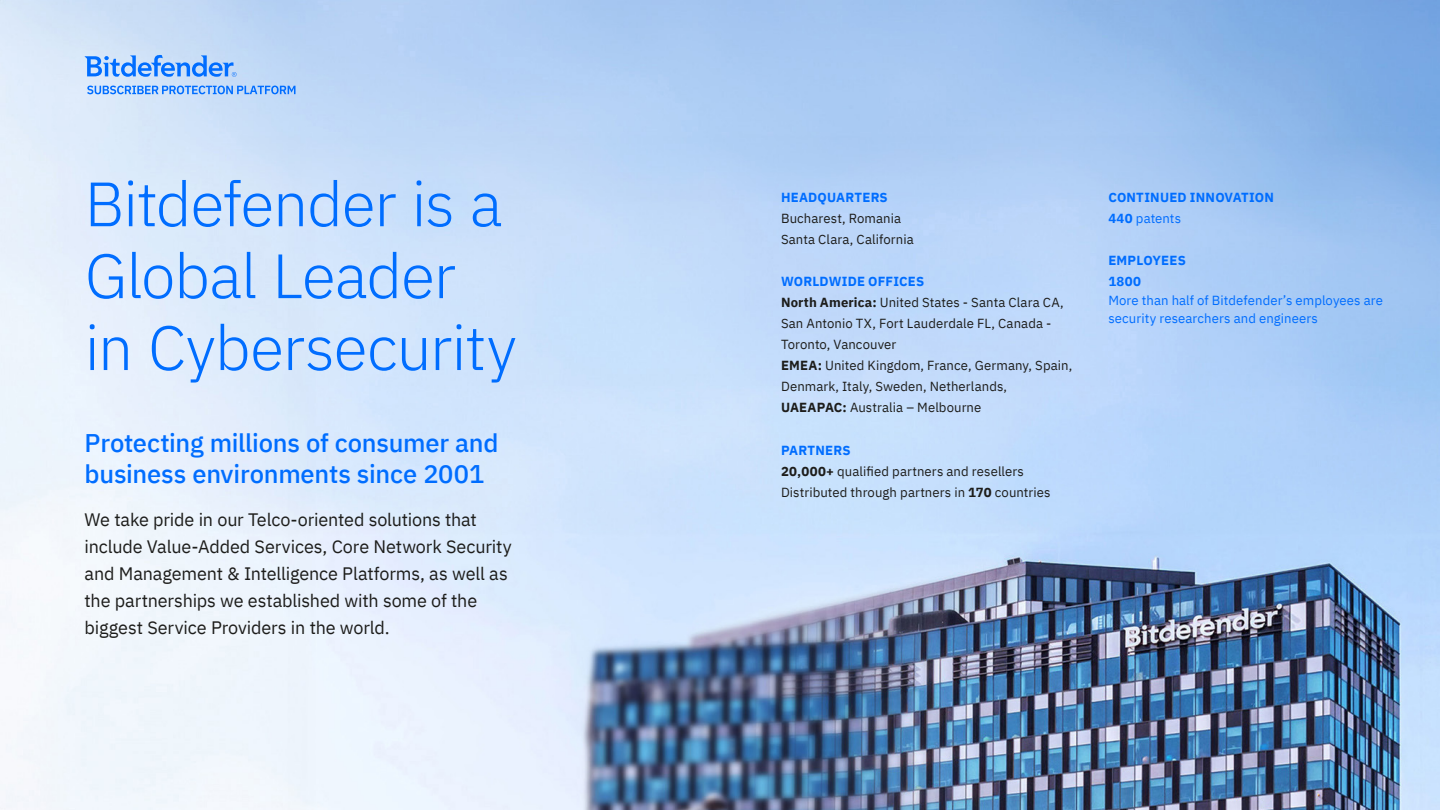
<style>
.page{position:relative;width:1440px;height:810px;background:#fff}
.page>*{position:absolute;margin:0;border:0;box-sizing:border-box;transform-origin:0 0}
.t1{font:300 62.55px/71.8px "IBM Plex Sans";letter-spacing:-.02em;color:#006dff}
.t2{font:500 25.5px/31.5px "IBM Plex Sans";letter-spacing:-.01em;color:#006dff}
.t3{font:18px/27px "IBM Plex Sans";letter-spacing:-.01em;color:#1d1d1b}
.t4{font:13.2px/21px "IBM Plex Sans";letter-spacing:.005em;color:#1d1d1b}
.t5{font:13.2px/18.5px "IBM Plex Sans";letter-spacing:.005em;color:#006dff}
.t6{font:700 13.2px/21px "IBM Plex Sans";letter-spacing:.02em;color:#006dff}
.s1{font-weight:700;color:#006dff}
.s2{font-weight:700}
.s3{font-weight:400}
</style>
<div class="page">
<img style="left:0;top:0;width:1440px;height:810px">
<svg style="left:85px;top:54px;width:152px;height:23px;background:#82b6f9"></svg>
<svg style="left:87px;top:86px;width:209px;height:8px;background:#70acfa"></svg>
<h1 class="t1" style="left:85px;top:163px;width:434px">Bitdefender is a<br>Global Leader in Cybersecurity</h1>
<h2 class="t2" style="left:85px;top:425px;width:416px">Protecting millions of consumer and business environments since 2001</h2>
<p class="t3" style="left:85px;top:505px;width:429px">We take pride in our Telco-oriented solutions that include Value-Added Services, Core Network Security and Management &amp; Intelligence Platforms, as well as the partnerships we established with some of the biggest Service Providers in the world.</p>
<p class="t6" style="left:781px;top:186px;width:108px">HEADQUARTERS</p>
<p class="t4" style="left:781px;top:207px;width:134px">Bucharest, Romania<br>Santa Clara, California</p>
<p class="t4" style="left:781px;top:270px;width:293px"><span class="s1">WORLDWIDE OFFICES<br></span><span class="s2">North America:</span> United States - Santa Clara CA, San Antonio TX, Fort Lauderdale FL, Canada - Toronto, Vancouver<br><span class="s2">EMEA:</span> United Kingdom, France, Germany, Spain, Denmark, Italy, Sweden, Netherlands, <span class="s2">UAEAPAC:</span> Australia – Melbourne</p>
<p class="t4" style="left:781px;top:438px;width:271px"><span class="s1">PARTNERS<br></span><span class="s2">20,000+</span> qualified partners and resellers<br>Distributed through partners in <span class="s2">170</span> countries</p>
<p class="t6" style="left:1108px;top:186px;width:167px">CONTINUED INNOVATION<br>440 <span class="s3">patents</span></p>
<p class="t6" style="left:1108px;top:249px;width:79px">EMPLOYEES<br>1800</p>
<p class="t5" style="left:1108px;top:290px;width:276px">More than half of Bitdefender’s employees are security researchers and engineers</p>
</div>
